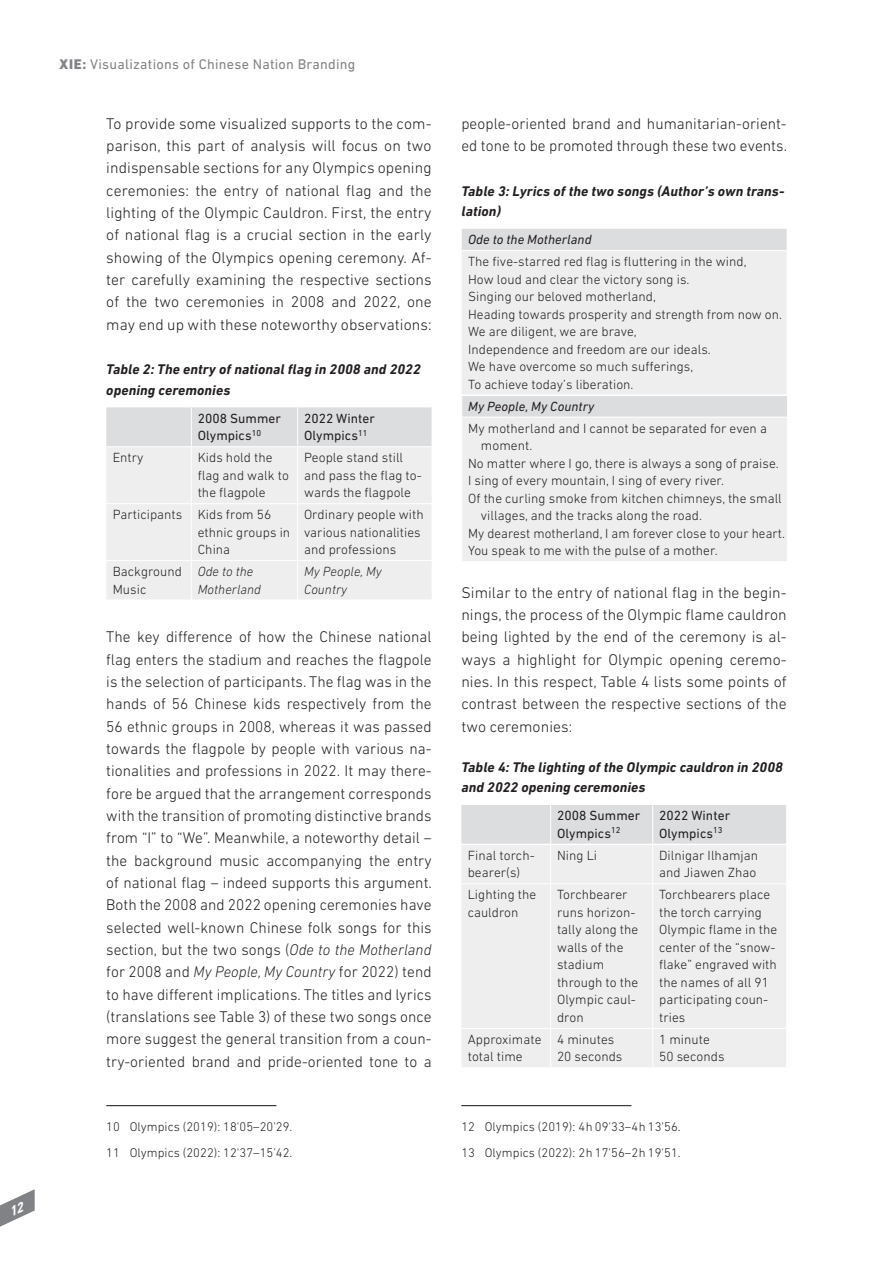
<style>
.page{position:relative;width:893px;height:1263px;background:#fff}
.page>*{position:absolute;margin:0;border:0;box-sizing:border-box;transform-origin:0 0}
.t1{font:300 15.75px/22.4px "DIN Next LT Pro";letter-spacing:.005em;color:#231f20;text-align:justify}
.t2{font:italic 700 14.25px/20.2px "DIN Next LT Pro";letter-spacing:.01em;color:#231f20}
.t3{font:14.25px "DIN Next LT Pro";letter-spacing:.02em;color:#808285}
.t4{font:300 13.5px/17.5px "DIN Next LT Pro";letter-spacing:.005em;color:#231f20}
.t5{font:13.5px/17.5px "DIN Next LT Pro";letter-spacing:.005em;color:#231f20}
.t6{font:italic 300 13.5px/17.5px "DIN Next LT Pro";letter-spacing:.005em;color:#231f20}
.t7{font:italic 13.5px "DIN Next LT Pro";letter-spacing:.005em;color:#231f20}
.t8{font:300 12.75px/25.5px "DIN Next LT Pro";letter-spacing:.005em;color:#231f20}
.s1{font-weight:800}
.s2{font-style:italic}
</style>
<div class="page">
<div style="left:106px;top:407px;width:326px;height:39px;background:#dcdddf"></div>
<div style="left:106px;top:447px;width:326px;height:152px;background:#eeeeef"></div>
<hr style="left:106px;top:503px;width:85px;height:1px;background:#fff">
<hr style="left:192px;top:503px;width:105px;height:1px;background:#fff">
<hr style="left:298px;top:503px;width:134px;height:1px;background:#fff">
<hr style="left:106px;top:560px;width:85px;height:1px;background:#fff">
<hr style="left:192px;top:560px;width:105px;height:1px;background:#fff">
<hr style="left:298px;top:560px;width:134px;height:1px;background:#fff">
<hr style="left:191px;top:407px;width:1px;height:40px;background:#fff">
<hr style="left:297px;top:407px;width:1px;height:40px;background:#fff">
<hr style="left:191px;top:447px;width:1px;height:57px;background:#fff">
<hr style="left:297px;top:447px;width:1px;height:57px;background:#fff">
<hr style="left:191px;top:504px;width:1px;height:57px;background:#fff">
<hr style="left:297px;top:504px;width:1px;height:57px;background:#fff">
<hr style="left:191px;top:561px;width:1px;height:39px;background:#fff">
<hr style="left:297px;top:561px;width:1px;height:39px;background:#fff">
<hr style="left:106px;top:1105px;width:170px;height:1px;background:#231f20">
<div style="left:462px;top:229px;width:325px;height:21px;background:#dcdddf"></div>
<div style="left:462px;top:251px;width:325px;height:310px;background:#eeeeef"></div>
<hr style="left:462px;top:417px;width:325px;height:1px;background:#fff">
<hr style="left:461px;top:394px;width:326px;height:2px;background:#fff">
<div style="left:461px;top:805px;width:325px;height:39px;background:#dcdddf"></div>
<div style="left:461px;top:845px;width:325px;height:222px;background:#eeeeef"></div>
<hr style="left:461px;top:883px;width:89px;height:1px;background:#fff">
<hr style="left:551px;top:883px;width:101px;height:1px;background:#fff">
<hr style="left:653px;top:883px;width:133px;height:1px;background:#fff">
<hr style="left:461px;top:1028px;width:89px;height:1px;background:#fff">
<hr style="left:551px;top:1028px;width:101px;height:1px;background:#fff">
<hr style="left:653px;top:1028px;width:133px;height:1px;background:#fff">
<hr style="left:550px;top:805px;width:1px;height:39px;background:#fff">
<hr style="left:652px;top:805px;width:1px;height:39px;background:#fff">
<hr style="left:550px;top:844px;width:1px;height:40px;background:#fff">
<hr style="left:652px;top:844px;width:1px;height:40px;background:#fff">
<hr style="left:550px;top:884px;width:1px;height:144px;background:#fff">
<hr style="left:652px;top:884px;width:1px;height:144px;background:#fff">
<hr style="left:550px;top:1028px;width:1px;height:39px;background:#fff">
<hr style="left:652px;top:1028px;width:1px;height:39px;background:#fff">
<hr style="left:461px;top:1105px;width:170px;height:1px;background:#231f20">
<svg style="left:0;top:1189px;width:35px;height:38px"></svg>
<p class="t3" style="left:60px;top:56px;width:297px"><span class="s1">XIE:</span> Visualizations of Chinese Nation Branding</p>
<p class="t1" style="left:106px;top:112px;width:327px">To provide some visualized supports to the com&shy;parison, this part of analysis will focus on two indispensable sections for any Olympics opening ceremonies: the entry of national flag and the lighting of the Olympic Cauldron. First, the entry of national flag is a crucial section in the early showing of the Olympics opening ceremony. Af&shy;ter carefully examining the respective sections of the two ceremonies in 2008 and 2022, one may end up with these noteworthy observations:</p>
<p class="t2" style="left:106px;top:359px;width:316px">Table 2: The entry of national flag in 2008 and 2022 opening ceremonies</p>
<p class="t5" style="left:198px;top:409px;width:85px">2008 Summer<br>Olympics<sup>10</sup></p>
<p class="t5" style="left:304px;top:409px;width:73px">2022 Winter<br>Olympics<sup>11</sup></p>
<p class="t4" style="left:113px;top:449px;width:32px">Entry</p>
<p class="t4" style="left:198px;top:449px;width:93px">Kids hold the flag and walk to the flagpole</p>
<p class="t4" style="left:304px;top:449px;width:119px">People stand still and pass the flag to&shy;wards the flagpole</p>
<p class="t4" style="left:198px;top:506px;width:94px;text-indent:-85px">Participants Kids from 56 ethnic groups in<br>China</p>
<p class="t4" style="left:304px;top:506px;width:121px">Ordinary people with various nationalities and professions</p>
<p class="t4" style="left:113px;top:562px;width:71px">Background<br>Music</p>
<p class="t6" style="left:198px;top:562px;width:65px">Ode to the<br>Motherland</p>
<p class="t6" style="left:304px;top:562px;width:79px">My People, My<br>Country</p>
<p class="t1" style="left:106px;top:626px;width:327px">The key difference of how the Chinese national flag enters the stadium and reaches the flagpole is the selection of participants. The flag was in the hands of 56 Chinese kids respectively from the 56 ethnic groups in 2008, whereas it was passed towards the flagpole by people with various na&shy;tionalities and professions in 2022. It may there&shy;fore be argued that the arrangement corresponds with the transition of promoting distinctive brands from “I” to “We”. Meanwhile, a noteworthy detail – the background music accompanying the entry of national flag – indeed supports this argument.<br>Both the 2008 and 2022 opening ceremonies have selected well-known Chinese folk songs for this section, but the two songs (<span class="s2">Ode to the Motherland </span>for 2008 and <span class="s2">My People, My Country</span> for 2022) tend to have different implications. The titles and lyrics (translations see Table 3) of these two songs once more suggest the general transition from a coun&shy;try-oriented brand and pride-oriented tone to a</p>
<p class="t8" style="left:106px;top:1114px;width:188px">10 Olympics (2019): 18'05–20'29.<br>11 Olympics (2022): 12'37–15'42.</p>
<p class="t1" style="left:461px;top:112px;width:327px">people-oriented brand and humanitarian-orient&shy;ed tone to be promoted through these two events.</p>
<p class="t2" style="left:461px;top:181px;width:324px">Table 3: Lyrics of the two songs (Author’s own trans&shy;lation)</p>
<p class="t7" style="left:468px;top:232px;width:125px">Ode to the Motherland</p>
<p class="t4" style="left:468px;top:253px;width:315px">The five-starred red flag is fluttering in the wind,<br>How loud and clear the victory song is.<br>Singing our beloved motherland,<br>Heading towards prosperity and strength from now on.<br>We are diligent, we are brave,<br>Independence and freedom are our ideals.<br>We have overcome so much sufferings,<br>To achieve today’s liberation.</p>
<p class="t7" style="left:468px;top:398px;width:128px">My People, My Country</p>
<p class="t4" style="left:468px;top:419px;width:300px">My motherland and I cannot be separated for even a</p>
<p class="t4" style="left:481px;top:437px;width:53px">moment.</p>
<p class="t4" style="left:468px;top:454px;width:312px">No matter where I go, there is always a song of praise.</p>
<p class="t4" style="left:468px;top:472px;width:257px">I sing of every mountain, I sing of every river.</p>
<p class="t4" style="left:468px;top:489px;width:315px">Of the curling smoke from kitchen chimneys, the small</p>
<p class="t4" style="left:481px;top:507px;width:223px">villages, and the tracks along the road.</p>
<p class="t4" style="left:468px;top:524px;width:318px">My dearest motherland, I am forever close to your heart.</p>
<p class="t4" style="left:468px;top:542px;width:251px">You speak to me with the pulse of a mother.</p>
<p class="t1" style="left:461px;top:581px;width:327px">Similar to the entry of national flag in the begin&shy;nings, the process of the Olympic flame cauldron being lighted by the end of the ceremony is al&shy;ways a highlight for Olympic opening ceremo&shy;nies. In this respect, Table 4 lists some points of contrast between the respective sections of the two ceremonies:</p>
<p class="t2" style="left:461px;top:757px;width:323px">Table 4: The lighting of the Olympic cauldron in 2008 and 2022 opening ceremonies</p>
<p class="t5" style="left:557px;top:807px;width:85px">2008 Summer<br>Olympics<sup>12</sup></p>
<p class="t5" style="left:659px;top:807px;width:73px">2022 Winter<br>Olympics<sup>13</sup></p>
<p class="t4" style="left:468px;top:846px;width:69px">Final torch&shy;bearer(s)</p>
<p class="t4" style="left:557px;top:846px;width:42px">Ning Li</p>
<p class="t4" style="left:659px;top:846px;width:101px">Dilnigar Ilhamjan and Jiawen Zhao</p>
<p class="t4" style="left:468px;top:886px;width:70px">Lighting the cauldron</p>
<p class="t4" style="left:557px;top:886px;width:83px">Torchbearer runs horizon&shy;tally along the walls of the stadium through to the<br>Olympic caul&shy;dron</p>
<p class="t4" style="left:659px;top:886px;width:120px">Torchbearers place the torch carrying<br>Olympic flame in the center of the “snow&shy;flake” engraved with the names of all 91 participating coun&shy;tries</p>
<p class="t4" style="left:468px;top:1030px;width:75px">Approximate total time</p>
<p class="t4" style="left:557px;top:1030px;width:67px">4 minutes<br>20 seconds</p>
<p class="t4" style="left:659px;top:1030px;width:67px">1 minute<br>50 seconds</p>
<p class="t8" style="left:461px;top:1114px;width:221px">12 Olympics (2019): 4h 09'33–4h 13'56.<br>13 Olympics (2022): 2h 17'56–2h 19'51.</p>
</div>
